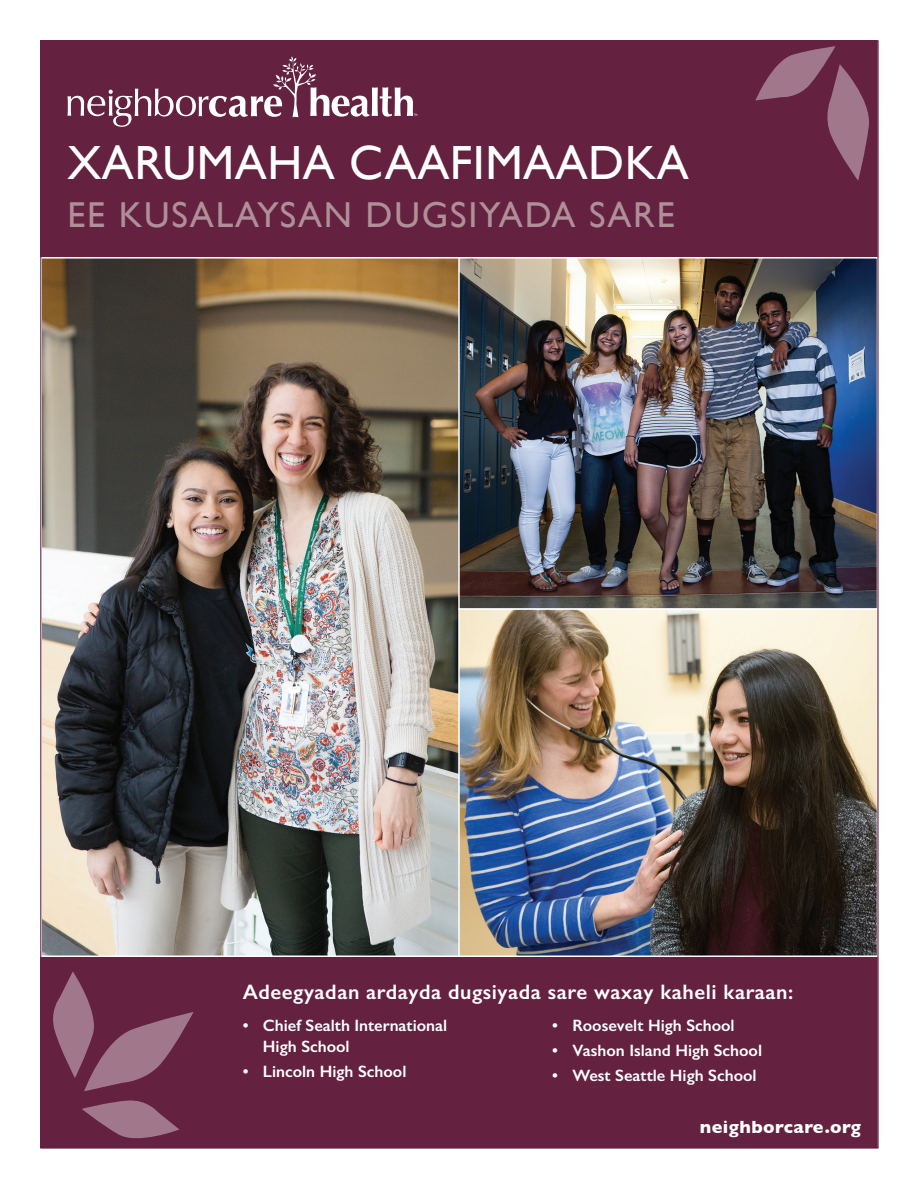
<style>
.page{position:relative;width:918px;height:1188px;background:#fff}
.page>*{position:absolute;margin:0;border:0;box-sizing:border-box;transform-origin:0 0}
.t1{font:48px "Gill Sans";letter-spacing:.01em;color:#fff}
.t2{font:36px "Gill Sans";letter-spacing:.05em;color:#af8f98}
.t3{font:600 21px "Gill Sans";letter-spacing:.025em;color:#fff}
.t4{font:700 18px "Gill Sans";letter-spacing:.025em;color:#fff}
.t5{font:600 16.5px/21px "Gill Sans";color:#fff}
.t6{font:4.8px "Myriad";color:#fff}
</style>
<div class="page">
<div style="left:40px;top:951px;width:838px;height:197px;background:#642140"></div>
<img style="left:43px;top:260px;width:414px;height:694px">
<img style="left:461px;top:260px;width:414px;height:347px">
<div style="left:458px;top:257px;width:420px;height:353px;border:2px solid #fff"></div>
<img style="left:461px;top:611px;width:414px;height:343px">
<div style="left:458px;top:608px;width:420px;height:349px;border:2px solid #fff"></div>
<div style="left:40px;top:40px;width:838px;height:217px;background:#642140"></div>
<svg style="left:755px;top:46px;width:114px;height:135px"></svg>
<svg style="left:68px;top:56px;width:345px;height:71px"></svg>
<svg style="left:82px;top:1100px;width:97px;height:39px"></svg>
<svg style="left:53px;top:971px;width:141px;height:120px"></svg>
<p class="t6" style="left:414px;top:113px;width:5px">™</p>
<h1 class="t1" style="left:68px;top:134px;width:623px">XARUMAHA CAAFIMAADKA</h1>
<h2 class="t2" style="left:68px;top:193px;width:609px">EE KUSALAYSAN DUGSIYADA SARE</h2>
<p class="t3" style="left:243px;top:979px;width:552px">Adeegyadan ardayda dugsiyada sare waxay kaheli karaan:</p>
<p class="t5" style="left:263px;top:1014px;width:186px;text-indent:-20px">• Chief Sealth International<br>High School</p>
<p class="t5" style="left:243px;top:1061px;width:165px">• Lincoln High School</p>
<p class="t5" style="left:552px;top:1014px;width:184px">• Roosevelt High School</p>
<p class="t5" style="left:552px;top:1040px;width:211px">• Vashon Island High School</p>
<p class="t5" style="left:552px;top:1065px;width:206px">• West Seattle High School</p>
<p class="t4" style="left:700px;top:1112px;width:163px">neighborcare.org</p>
</div>
